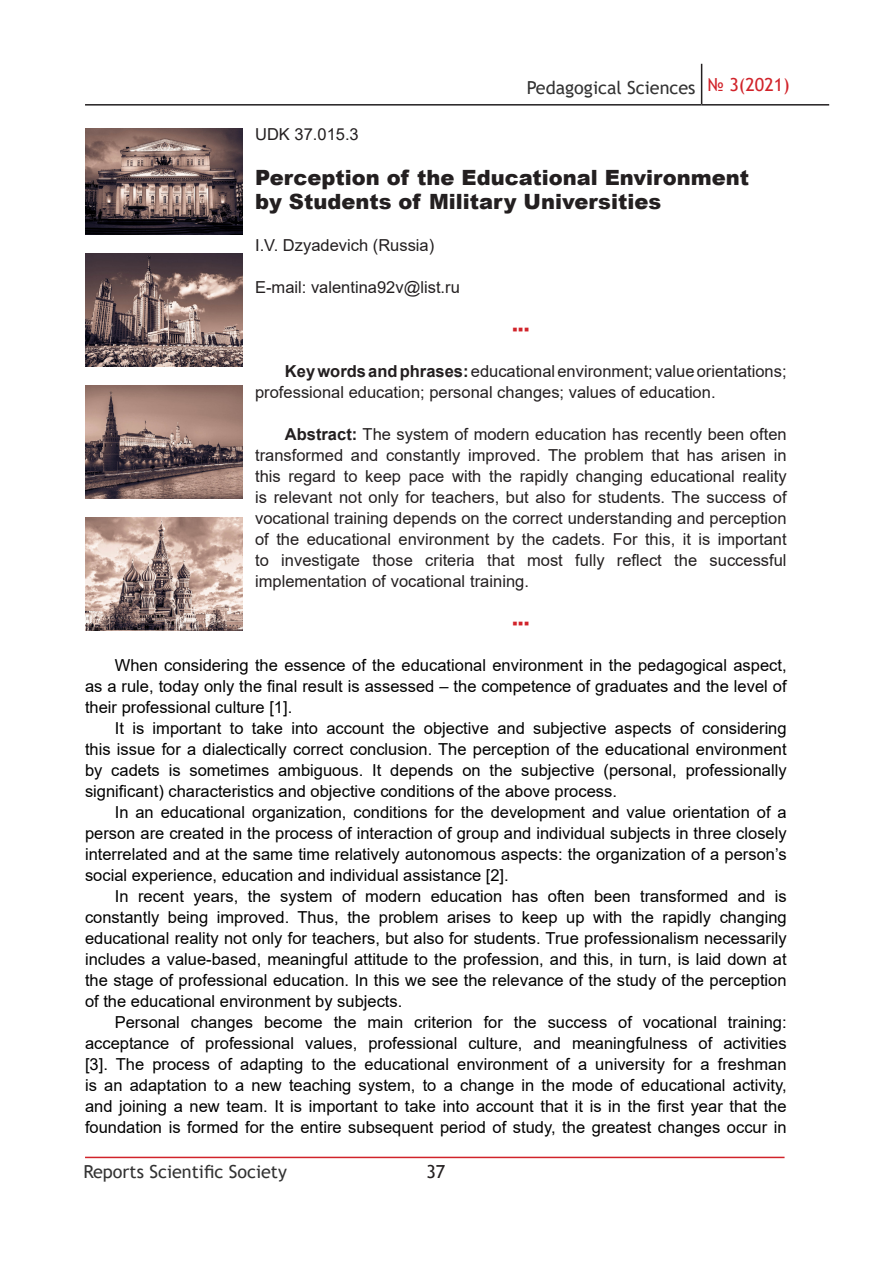
<style>
.page{position:relative;width:893px;height:1263px;background:#fff}
.page>*{position:absolute;margin:0;border:0;box-sizing:border-box;transform-origin:0 0}
.t1{font:900 21px/24px "Arial";color:#231f20}
.t2{font:18px "Trebuchet MS";color:#333}
.t3{font:18px "Trebuchet MS";color:#231f20}
.t4{font:16.5px/21px "Arial";color:#000;text-align:justify}
.t5{font:16.5px/21px "Arial";color:#231f20}
.t6{font:italic 16.5px "Arial";color:#d1232a}
.s1{font-weight:700}
</style>
<div class="page">
<hr style="left:701px;top:64px;width:1px;height:40px;background:#231f20">
<hr style="left:85px;top:104px;width:617px;height:2px;background:#231f20">
<hr style="left:702px;top:104px;width:127px;height:2px;background:#231f20">
<hr style="left:85px;top:1157px;width:699px;height:1px;background:#d1232a">
<img style="left:85px;top:129px;width:157px;height:105px">
<img style="left:85px;top:254px;width:157px;height:112px">
<img style="left:85px;top:386px;width:157px;height:112px">
<img style="left:85px;top:518px;width:157px;height:112px">
<p class="t2" style="left:527px;top:76px;width:265px">Pedagogical Sciences <sup>№</sup> <sup>3(2021)</sup></p>
<p class="t5" style="left:255px;top:123px;width:105px">UDK 37.015.3</p>
<p class="t1" style="left:255px;top:165px;width:496px">Perception of the Educational Environment by Students of Military Universities</p>
<p class="t5" style="left:255px;top:235px;width:181px">I.V. Dzyadevich (Russia)</p>
<p class="t5" style="left:255px;top:277px;width:206px">E-mail: valentina92v@list.ru</p>
<p class="t6" style="left:512px;top:319px;width:19px">▪▪▪</p>
<p class="t5" style="left:255px;top:361px;width:533px;text-indent:30px"><span class="s1">Key words and phrases:</span> educational environment; value orientations; professional education; personal changes; values of education.</p>
<p class="t5" style="left:255px;top:424px;width:533px;text-align:justify;text-indent:30px"><span class="s1">Abstract:</span> The system of modern education has recently been often transformed and constantly improved. The problem that has arisen in this regard to keep pace with the rapidly changing educational reality is relevant not only for teachers, but also for students. The success of vocational training depends on the correct understanding and perception of the educational environment by the cadets. For this, it is important to investigate those criteria that most fully reflect the successful implementation of vocational training.</p>
<p class="t6" style="left:512px;top:613px;width:19px">▪▪▪</p>
<p class="t4" style="left:85px;top:655px;width:703px;text-indent:30px">When considering the essence of the educational environment in the pedagogical aspect, as a rule, today only the final result is assessed – the competence of graduates and the level of their professional culture [1].</p>
<p class="t4" style="left:85px;top:718px;width:703px;text-indent:30px">It is important to take into account the objective and subjective aspects of considering this issue for a dialectically correct conclusion. The perception of the educational environment by cadets is sometimes ambiguous. It depends on the subjective (personal, professionally significant) characteristics and objective conditions of the above process.</p>
<p class="t4" style="left:85px;top:802px;width:703px;text-indent:30px">In an educational organization, conditions for the development and value orientation of a person are created in the process of interaction of group and individual subjects in three closely interrelated and at the same time relatively autonomous aspects: the organization of a person’s social experience, education and individual assistance [2].</p>
<p class="t4" style="left:85px;top:886px;width:703px;text-indent:30px">In recent years, the system of modern education has often been transformed and is constantly being improved. Thus, the problem arises to keep up with the rapidly changing educational reality not only for teachers, but also for students. True professionalism necessarily includes a value-based, meaningful attitude to the profession, and this, in turn, is laid down at the stage of professional education. In this we see the relevance of the study of the perception of the educational environment by subjects.</p>
<p class="t4" style="left:85px;top:1012px;width:703px;text-indent:30px">Personal changes become the main criterion for the success of vocational training: acceptance of professional values, professional culture, and meaningfulness of activities [3]. The process of adapting to the educational environment of a university for a freshman is an adaptation to a new teaching system, to a change in the mode of educational activity, and joining a new team. It is important to take into account that it is in the first year that the foundation is formed for the entire subsequent period of study, the greatest changes occur in</p>
<p class="t2" style="left:83px;top:1160px;width:205px">Reports Scientific Society</p>
<p class="t3" style="left:426px;top:1160px;width:20px">37</p>
</div>
